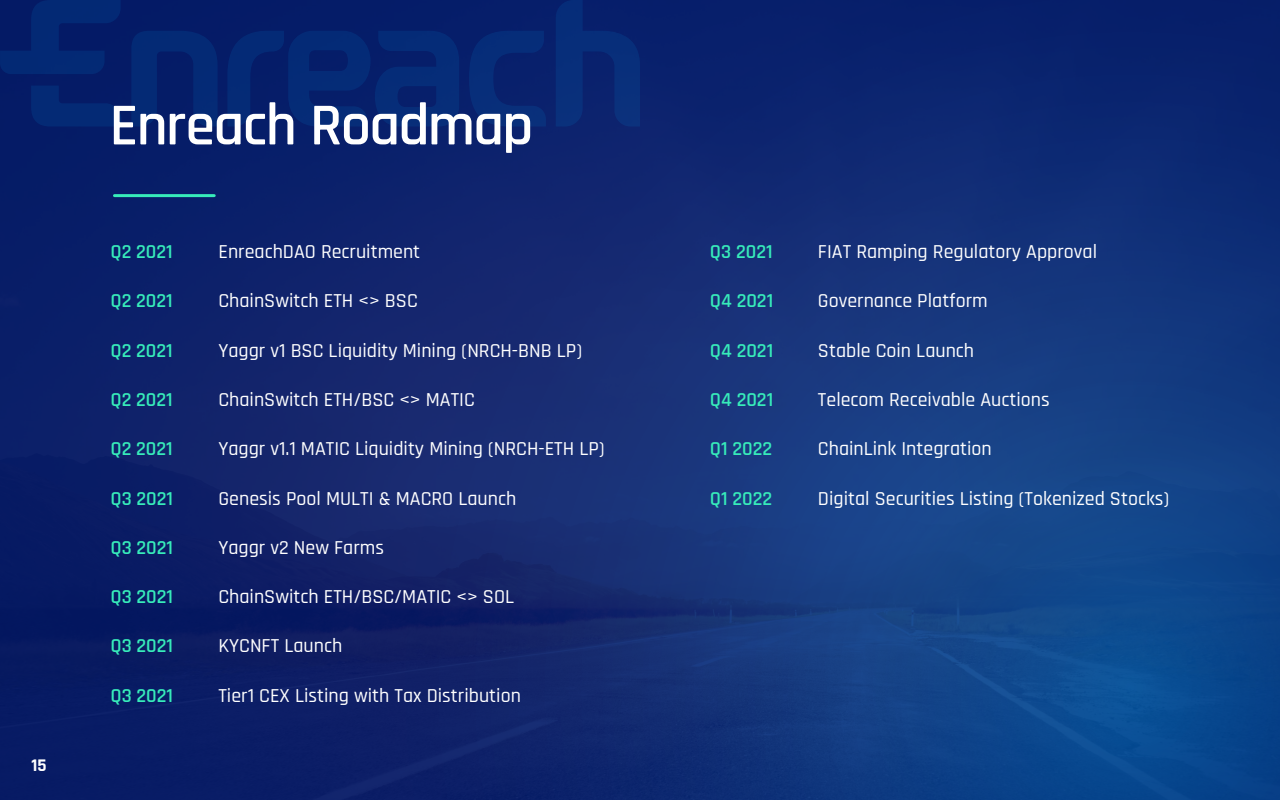
<style>
.page{position:relative;width:1280px;height:800px;background:#fff}
.page>*{position:absolute;margin:0;border:0;box-sizing:border-box;transform-origin:0 0}
.t1{font:600 60px "Rajdhani";letter-spacing:-.025em;color:#fff}
.t2{font:500 20px "Rajdhani";color:#fff}
.t3{font:600 20px "Rajdhani";color:#37ecba}
.t4{font:700 18px "Rajdhani";color:#fff}
</style>
<div class="page">
<img style="left:0;top:0;width:1280px;height:800px">
<svg style="left:0;top:0;width:640px;height:127px;background:#05236f"></svg>
<hr style="left:114px;top:194px;width:100px;height:3px;background:#37ecba">
<p class="t4" style="left:31px;top:755px;width:17px">15</p>
<h1 class="t1" style="left:109px;top:90px;width:425px">Enreach Roadmap</h1>
<p class="t3" style="left:110px;top:240px;width:64px">Q2 2021</p>
<p class="t2" style="left:218px;top:240px;width:203px">EnreachDAO Recruitment</p>
<p class="t3" style="left:110px;top:289px;width:64px">Q2 2021</p>
<p class="t2" style="left:218px;top:289px;width:201px">ChainSwitch ETH &lt;&gt; BSC</p>
<p class="t3" style="left:110px;top:339px;width:64px">Q2 2021</p>
<p class="t2" style="left:218px;top:339px;width:365px">Yaggr v1 BSC Liquidity Mining (NRCH-BNB LP)</p>
<p class="t3" style="left:110px;top:388px;width:64px">Q2 2021</p>
<p class="t2" style="left:218px;top:388px;width:258px">ChainSwitch ETH/BSC &lt;&gt; MATIC</p>
<p class="t3" style="left:110px;top:437px;width:64px">Q2 2021</p>
<p class="t2" style="left:218px;top:437px;width:388px">Yaggr v1.1 MATIC Liquidity Mining (NRCH-ETH LP)</p>
<p class="t3" style="left:110px;top:487px;width:64px">Q3 2021</p>
<p class="t2" style="left:218px;top:487px;width:299px">Genesis Pool MULTI &amp; MACRO Launch</p>
<p class="t3" style="left:110px;top:536px;width:64px">Q3 2021</p>
<p class="t2" style="left:218px;top:536px;width:167px">Yaggr v2 New Farms</p>
<p class="t3" style="left:110px;top:585px;width:64px">Q3 2021</p>
<p class="t2" style="left:218px;top:585px;width:297px">ChainSwitch ETH/BSC/MATIC &lt;&gt; SOL</p>
<p class="t3" style="left:110px;top:634px;width:64px">Q3 2021</p>
<p class="t2" style="left:218px;top:634px;width:125px">KYCNFT Launch</p>
<p class="t3" style="left:110px;top:683px;width:64px">Q3 2021</p>
<p class="t2" style="left:218px;top:684px;width:304px">Tier1 CEX Listing with Tax Distribution</p>
<p class="t3" style="left:710px;top:240px;width:64px">Q3 2021</p>
<p class="t2" style="left:818px;top:240px;width:281px">FIAT Ramping Regulatory Approval</p>
<p class="t3" style="left:710px;top:289px;width:65px">Q4 2021</p>
<p class="t2" style="left:818px;top:289px;width:171px">Governance Platform</p>
<p class="t3" style="left:710px;top:339px;width:65px">Q4 2021</p>
<p class="t2" style="left:818px;top:339px;width:158px">Stable Coin Launch</p>
<p class="t3" style="left:710px;top:388px;width:65px">Q4 2021</p>
<p class="t2" style="left:818px;top:388px;width:233px">Telecom Receivable Auctions</p>
<p class="t3" style="left:710px;top:437px;width:64px">Q1 2022</p>
<p class="t2" style="left:818px;top:437px;width:175px">ChainLink Integration</p>
<p class="t3" style="left:710px;top:487px;width:64px">Q1 2022</p>
<p class="t2" style="left:818px;top:487px;width:353px">Digital Securities Listing (Tokenized Stocks)</p>
</div>
